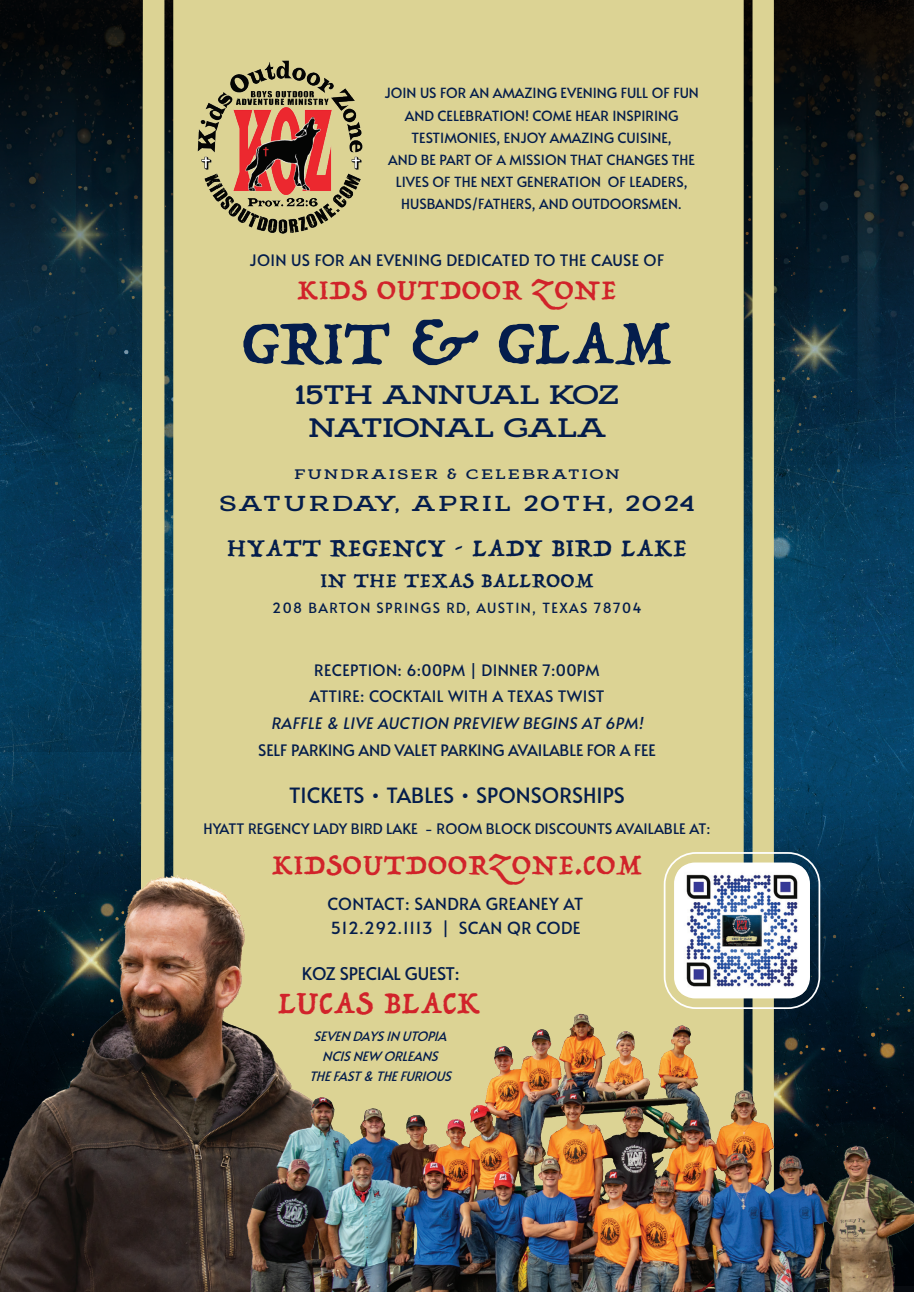
<style>
.page{position:relative;width:914px;height:1292px;background:#fff}
.page>*{position:absolute;margin:0;border:0;box-sizing:border-box;transform-origin:0 0}
.t1{font:69.65px "Trattatello";letter-spacing:.01em;color:#041d4c}
.t2{font:35px "Trattatello";letter-spacing:.025em;color:#d1232a}
.t3{font:31.68px "Trattatello";letter-spacing:.03em;color:#d1232a}
.t4{font:31.5px "Trattatello";letter-spacing:.03em;color:#d1232a}
.t5{font:700 28px/33.6px "Adorn S Slab Serif";letter-spacing:-.02em;color:#041d4c;text-align:center}
.t6{font:28px "Trattatello";letter-spacing:.03em;color:#041d4c}
.t7{font:700 22.75px "Adorn S Slab Serif";letter-spacing:.1em;color:#041d4c}
.t8{font:22.75px "Trattatello";letter-spacing:.03em;color:#041d4c}
.t9{font:21px "Alata";color:#041d4c}
.t10{font:17.32px "Alata";letter-spacing:-.01em;color:#041d4c}
.t11{font:16.62px/24.5px "Alata";letter-spacing:.02em;color:#041d4c}
.t12{font:15.75px/26.8px "Alata";letter-spacing:.02em;color:#041d4c;text-align:center}
.t13{font:15.75px "Alata";letter-spacing:-.01em;color:#041d4c}
.t14{font:italic 15.75px "Alata";color:#041d4c}
.t15{font:14.35px "Alata";color:#041d4c}
.t16{font:700 14.35px "Adorn S Slab Serif";letter-spacing:.15em;color:#041d4c}
.t17{font:14px/22.2px "Alata";color:#041d4c;text-align:center}
.t18{font:14px "Alata";letter-spacing:.1em;color:#041d4c}
.t19{font:italic 12.95px/19.9px "Alata";color:#041d4c;text-align:center}
</style>
<div class="page">
<img style="left:773px;top:309px;width:141px;height:409px">
<svg style="left:773px;top:0;width:141px;height:309px;background:#09141a"></svg>
<img style="left:0;top:752px;width:140px;height:80px">
<img style="left:0;top:0;width:140px;height:752px">
<img style="left:773px;top:759px;width:141px;height:243px">
<div style="left:140px;top:0;width:633px;height:1002px;background:#dcd394"></div>
<img style="left:0;top:832px;width:392px;height:460px">
<img style="left:238px;top:1002px;width:676px;height:290px">
<div style="left:674px;top:862px;width:136px;height:136px;background:#fff;border-radius:21px"></div>
<img style="left:677px;top:865px;width:129px;height:130px">
<div style="left:663px;top:852px;width:157px;height:157px;border:2px solid #fff;border-radius:32px"></div>
<img style="left:192px;top:56px;width:180px;height:180px">
<p class="t17" style="left:384px;top:80px;width:316px">JOIN US FOR AN AMAZING EVENING FULL OF FUN AND CELEBRATION! COME HEAR INSPIRING TESTIMONIES, ENJOY AMAZING CUISINE,<br>AND BE PART OF A MISSION THAT CHANGES THE LIVES OF THE NEXT GENERATION OF LEADERS, HUSBANDS/FATHERS, AND OUTDOORSMEN.</p>
<p class="t12" style="left:249px;top:245px;width:416px">JOIN US FOR AN EVENING DEDICATED TO THE CAUSE OF</p>
<h3 class="t4" style="left:297px;top:270px;width:320px">KIDS OUTDOOR ZONE</h3>
<h1 class="t1" style="left:242px;top:298px;width:431px">GRIT &amp; GLAM</h1>
<h3 class="t5" style="left:295px;top:377px;width:325px">15TH ANNUAL KOZ<br>NATIONAL GALA</h3>
<p class="t16" style="left:294px;top:465px;width:327px">FUNDRAISER &amp; CELEBRATION</p>
<h3 class="t7" style="left:219px;top:488px;width:477px">SATURDAY, APRIL 20TH, 2024</h3>
<h3 class="t6" style="left:227px;top:530px;width:461px">HYATT REGENCY - LADY BIRD LAKE</h3>
<h3 class="t8" style="left:320px;top:566px;width:274px">IN THE TEXAS BALLROOM</h3>
<p class="t18" style="left:272px;top:596px;width:371px">208 BARTON SPRINGS RD, AUSTIN, TEXAS 78704</p>
<p class="t12" style="left:309px;top:654px;width:296px">RECEPTION: 6:00PM | DINNER 7:00PM<br>ATTIRE: COCKTAIL WITH A TEXAS TWIST</p>
<p class="t14" style="left:271px;top:709px;width:377px">RAFFLE &amp; LIVE AUCTION PREVIEW BEGINS AT 6PM!</p>
<p class="t13" style="left:258px;top:736px;width:399px">SELF PARKING AND VALET PARKING AVAILABLE FOR A FEE</p>
<h3 class="t9" style="left:289px;top:777px;width:337px">TICKETS • TABLES • SPONSORSHIPS</h3>
<p class="t15" style="left:203px;top:816px;width:508px">HYATT REGENCY LADY BIRD LAKE - ROOM BLOCK DISCOUNTS AVAILABLE AT:</p>
<h3 class="t3" style="left:272px;top:844px;width:371px">KIDSOUTDOORZONE.COM</h3>
<p class="t11" style="left:327px;top:889px;width:257px">CONTACT: SANDRA GREANEY AT<br>512.292.1113 | SCAN QR CODE</p>
<p class="t10" style="left:302px;top:958px;width:159px">KOZ SPECIAL GUEST:</p>
<h2 class="t2" style="left:278px;top:980px;width:203px">LUCAS BLACK</h2>
<p class="t19" style="left:309px;top:1024px;width:149px">SEVENDAYSINUTOPIA<br>NCISNEW ORLEANS<br>THEFAST&amp;THEFURIOUS</p>
</div>
